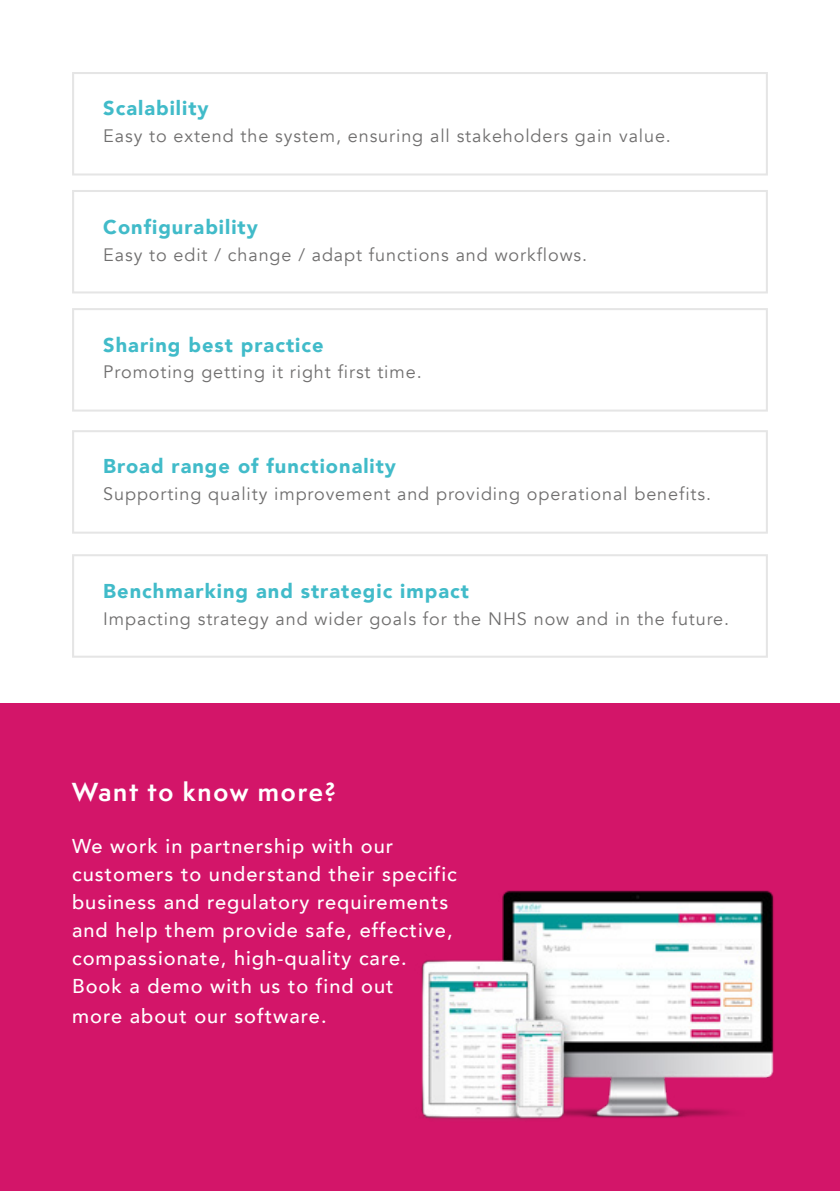
<style>
.page{position:relative;width:840px;height:1191px;background:#fff}
.page>*{position:absolute;margin:0;border:0;box-sizing:border-box;transform-origin:0 0}
.t1{font:700 24px "Semplicita Pro";letter-spacing:.075em;color:#fff}
.t2{font:500 20px/28px "Avenir";letter-spacing:.05em;color:#fff}
.t3{font:900 20px "Avenir";letter-spacing:.05em;color:#41bbc9}
.t4{font:18px "Avenir";letter-spacing:.05em;color:#706f6f}
</style>
<div class="page">
<div style="left:0;top:703px;width:839px;height:488px;background:#d31569"></div>
<div style="left:72px;top:72px;width:695px;height:103px;border:2px solid #e5e5e5"></div>
<div style="left:72px;top:190px;width:695px;height:103px;border:2px solid #e5e5e5"></div>
<div style="left:72px;top:308px;width:695px;height:103px;border:2px solid #e5e5e5"></div>
<div style="left:72px;top:430px;width:695px;height:103px;border:2px solid #e5e5e5"></div>
<div style="left:72px;top:554px;width:695px;height:103px;border:2px solid #e5e5e5"></div>
<img style="left:421px;top:890px;width:353px;height:230px">
<p class="t3" style="left:103px;top:91px;width:107px">Scalability</p>
<p class="t4" style="left:103px;top:125px;width:569px">Easy to extend the system, ensuring all stakeholders gain value.</p>
<p class="t3" style="left:103px;top:210px;width:156px">Configurability</p>
<p class="t4" style="left:103px;top:244px;width:485px">Easy to edit / change / adapt functions and workflows.</p>
<p class="t3" style="left:103px;top:327px;width:222px">Sharing best practice</p>
<p class="t4" style="left:103px;top:361px;width:320px">Promoting getting it right first time.</p>
<p class="t3" style="left:103px;top:449px;width:294px">Broad range of functionality</p>
<p class="t4" style="left:103px;top:483px;width:609px">Supporting quality improvement and providing operational benefits.</p>
<p class="t3" style="left:103px;top:574px;width:367px">Benchmarking and strategic impact</p>
<p class="t4" style="left:103px;top:608px;width:627px">Impacting strategy and wider goals for the NHS now and in the future.</p>
<h1 class="t1" style="left:72px;top:774px;width:265px">Want to know more?</h1>
<p class="t2" style="left:72px;top:830px;width:386px">We work in partnership with our customers to understand their specific business and regulatory requirements and help them provide safe, effective, compassionate, high-quality care.<br>Book a demo with us to find out</p>
<p class="t2" style="left:72px;top:1001px;width:256px">more about our software.</p>
</div>
